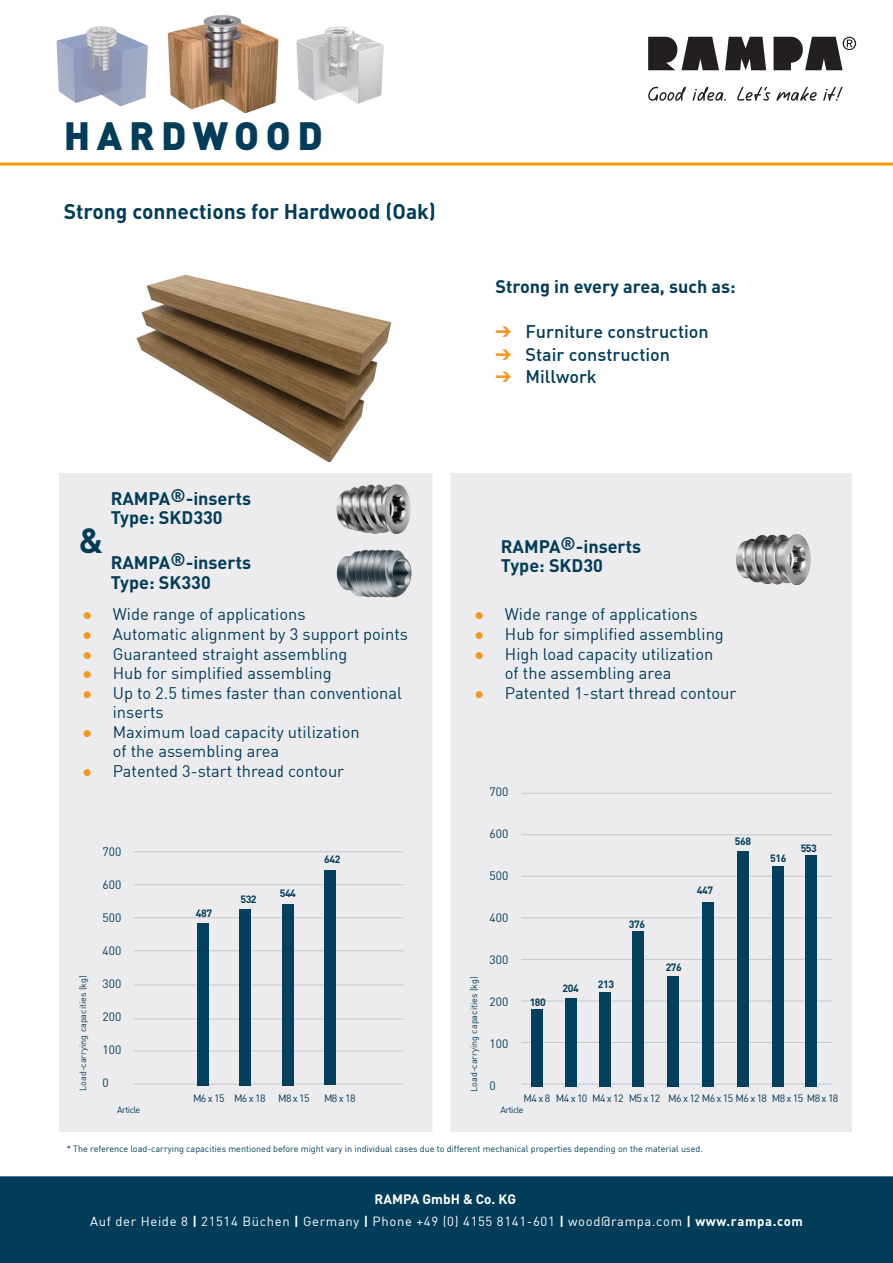
<style>
.page{position:relative;width:893px;height:1263px;background:#fff}
.page>*{position:absolute;margin:0;border:0;box-sizing:border-box;transform-origin:0 0}
.t1{font:900 39px "DIN";letter-spacing:.17em;color:#013c59}
.t2{font:700 34.5px "DIN";color:#013c59}
.Titel{font:700 21px "DIN";color:#013c59}
.t3{font:700 18px "DIN";color:#013c59}
.t4{font:500 18px "DIN";color:#013c59}
.t5{font:16.5px "DIN";color:#013c59}
.t6{font:700 13.5px "DIN";color:#fff}
.t7{font:13.05px "DIN";letter-spacing:.05em;color:#fff}
.t8{font:12px "DIN";color:#013c59}
.Artikelbez{font:10.5px "DIN";letter-spacing:-.06em;color:#013c59}
.Beschriftung_Balken{font:700 10.5px "DIN";letter-spacing:-.04em;color:#013c59}
.t9{font:9px "DIN";color:#013c59}
.t10{font:9px "DIN";letter-spacing:-.06em;color:#013c59}
.s1{color:#f7971d}
.s2{font-weight:700}
</style>
<div class="page">
<hr style="left:0;top:163px;width:893px;height:3px;background:#f59c00">
<svg style="left:648px;top:37px;width:71px;height:33px"></svg>
<svg style="left:725px;top:37px;width:41px;height:33px"></svg>
<svg style="left:774px;top:37px;width:82px;height:33px"></svg>
<svg style="left:648px;top:86px;width:38px;height:15px"></svg>
<svg style="left:737px;top:87px;width:33px;height:14px"></svg>
<svg style="left:776px;top:87px;width:41px;height:14px"></svg>
<svg style="left:692px;top:87px;width:34px;height:14px"></svg>
<svg style="left:823px;top:87px;width:19px;height:14px"></svg>
<div style="left:0;top:1176px;width:893px;height:87px;background:#013c59"></div>
<img style="left:167px;top:15px;width:112px;height:99px">
<img style="left:56px;top:26px;width:91px;height:81px">
<img style="left:296px;top:26px;width:88px;height:78px">
<img style="left:136px;top:274px;width:256px;height:187px">
<div style="left:59px;top:473px;width:792px;height:659px;background:#ececee"></div>
<div style="left:432px;top:472px;width:18px;height:670px;background:#fff"></div>
<img style="left:737px;top:535px;width:73px;height:50px">
<hr style="left:133px;top:884px;width:271px;height:1px;background:#c7c8ca">
<hr style="left:133px;top:851px;width:271px;height:1px;background:#c7c8ca">
<hr style="left:133px;top:917px;width:271px;height:1px;background:#c7c8ca">
<hr style="left:133px;top:950px;width:271px;height:1px;background:#c7c8ca">
<hr style="left:133px;top:984px;width:271px;height:1px;background:#c7c8ca">
<hr style="left:133px;top:1019px;width:271px;height:1px;background:#c7c8ca">
<hr style="left:133px;top:1051px;width:271px;height:1px;background:#c7c8ca">
<hr style="left:133px;top:1084px;width:271px;height:1px;background:#c7c8ca">
<div style="left:197px;top:923px;width:12px;height:162px;background:#02405e"></div>
<div style="left:239px;top:909px;width:12px;height:176px;background:#02405e"></div>
<div style="left:282px;top:904px;width:12px;height:181px;background:#02405e"></div>
<div style="left:324px;top:870px;width:12px;height:215px;background:#02405e"></div>
<hr style="left:521px;top:834px;width:311px;height:1px;background:#c7c8ca">
<hr style="left:521px;top:793px;width:311px;height:1px;background:#c7c8ca">
<hr style="left:521px;top:876px;width:311px;height:1px;background:#c7c8ca">
<hr style="left:521px;top:917px;width:311px;height:1px;background:#c7c8ca">
<hr style="left:521px;top:959px;width:311px;height:1px;background:#c7c8ca">
<hr style="left:521px;top:1000px;width:311px;height:1px;background:#c7c8ca">
<hr style="left:521px;top:1042px;width:311px;height:1px;background:#c7c8ca">
<hr style="left:521px;top:1084px;width:311px;height:1px;background:#c7c8ca">
<div style="left:599px;top:992px;width:12px;height:95px;background:#02405e"></div>
<div style="left:667px;top:976px;width:12px;height:111px;background:#02405e"></div>
<div style="left:702px;top:902px;width:12px;height:185px;background:#02405e"></div>
<div style="left:632px;top:932px;width:12px;height:155px;background:#02405e"></div>
<div style="left:737px;top:851px;width:12px;height:236px;background:#02405e"></div>
<div style="left:772px;top:866px;width:12px;height:221px;background:#02405e"></div>
<div style="left:805px;top:855px;width:12px;height:232px;background:#02405e"></div>
<div style="left:565px;top:998px;width:12px;height:89px;background:#02405e"></div>
<div style="left:531px;top:1009px;width:12px;height:78px;background:#02405e"></div>
<img style="left:337px;top:484px;width:74px;height:50px">
<img style="left:336px;top:549px;width:76px;height:49px">
<h1 class="t1" style="left:64px;top:110px;width:261px">HARDWOOD</h1>
<p class="Titel" style="left:64px;top:198px;width:374px">Strong connections for Hardwood (Oak)</p>
<p class="t3" style="left:495px;top:275px;width:242px">Strong in every area, such as:</p>
<p class="t4" style="left:495px;top:320px;width:215px"><span class="s1">➔</span> Furniture construction</p>
<p class="t4" style="left:495px;top:343px;width:176px"><span class="s1">➔</span> Stair construction</p>
<p class="t4" style="left:495px;top:365px;width:103px"><span class="s1">➔</span> Millwork</p>
<p class="t2" style="left:78px;top:518px;width:26px">&amp;</p>
<p class="t3" style="left:111px;top:487px;width:142px">RAMPA®-inserts</p>
<p class="t3" style="left:111px;top:506px;width:113px">Type: SKD330</p>
<p class="t3" style="left:111px;top:551px;width:142px">RAMPA®-inserts</p>
<p class="t3" style="left:111px;top:570px;width:102px">Type: SK330</p>
<p class="t5" style="left:83px;top:604px;width:224px"><span class="s1">●</span> Wide range of applications</p>
<p class="t5" style="left:83px;top:624px;width:327px"><span class="s1">●</span> Automatic alignment by 3 support points</p>
<p class="t5" style="left:83px;top:643px;width:266px"><span class="s1">●</span> Guaranteed straight assembling</p>
<p class="t5" style="left:83px;top:663px;width:250px"><span class="s1">●</span> Hub for simplified assembling</p>
<p class="t5" style="left:83px;top:682px;width:321px"><span class="s1">●</span> Up to 2.5 times faster than conventional</p>
<p class="t5" style="left:113px;top:702px;width:52px">inserts</p>
<p class="t5" style="left:83px;top:721px;width:279px"><span class="s1">●</span> Maximum load capacity utilization</p>
<p class="t5" style="left:113px;top:741px;width:168px">of the assembling area</p>
<p class="t5" style="left:83px;top:760px;width:263px"><span class="s1">●</span> Patented 3-start thread contour</p>
<p class="t3" style="left:501px;top:534px;width:142px">RAMPA®-inserts</p>
<p class="t3" style="left:501px;top:554px;width:104px">Type: SKD30</p>
<p class="t5" style="left:475px;top:604px;width:224px"><span class="s1">●</span> Wide range of applications</p>
<p class="t5" style="left:475px;top:624px;width:250px"><span class="s1">●</span> Hub for simplified assembling</p>
<p class="t5" style="left:475px;top:643px;width:240px"><span class="s1">●</span> High load capacity utilization</p>
<p class="t5" style="left:505px;top:663px;width:168px">of the assembling area</p>
<p class="t5" style="left:475px;top:682px;width:263px"><span class="s1">●</span> Patented 1-start thread contour</p>
<p class="t8" style="left:103px;top:844px;width:20px">700</p>
<p class="t8" style="left:103px;top:877px;width:20px">600</p>
<p class="t8" style="left:103px;top:910px;width:20px">500</p>
<p class="t8" style="left:103px;top:943px;width:20px">400</p>
<p class="t8" style="left:103px;top:976px;width:20px">300</p>
<p class="t8" style="left:103px;top:1009px;width:20px">200</p>
<p class="t8" style="left:103px;top:1042px;width:20px">100</p>
<p class="t8" style="left:103px;top:1075px;width:8px">0</p>
<p class="Beschriftung_Balken" style="left:324px;top:852px;width:18px">642</p>
<p class="Beschriftung_Balken" style="left:280px;top:887px;width:18px">544</p>
<p class="Beschriftung_Balken" style="left:240px;top:893px;width:18px">532</p>
<p class="Beschriftung_Balken" style="left:196px;top:906px;width:18px">487</p>
<p class="t9" style="left:77px;top:1091px;width:117px;rotate:-90deg">Load-carrying capacities (kg)</p>
<p class="t9" style="left:468px;top:1092px;width:117px;rotate:-90deg">Load-carrying capacities (kg)</p>
<p class="t8" style="left:489px;top:785px;width:20px">700</p>
<p class="t8" style="left:489px;top:827px;width:20px">600</p>
<p class="t8" style="left:489px;top:869px;width:20px">500</p>
<p class="t8" style="left:489px;top:911px;width:20px">400</p>
<p class="t8" style="left:489px;top:953px;width:20px">300</p>
<p class="t8" style="left:489px;top:995px;width:20px">200</p>
<p class="t8" style="left:489px;top:1037px;width:20px">100</p>
<p class="t8" style="left:489px;top:1079px;width:8px">0</p>
<p class="Beschriftung_Balken" style="left:629px;top:917px;width:18px">376</p>
<p class="Beschriftung_Balken" style="left:530px;top:995px;width:18px">180</p>
<p class="Beschriftung_Balken" style="left:563px;top:982px;width:18px">204</p>
<p class="Beschriftung_Balken" style="left:598px;top:977px;width:18px">213</p>
<p class="Beschriftung_Balken" style="left:697px;top:883px;width:18px">447</p>
<p class="Beschriftung_Balken" style="left:666px;top:960px;width:18px">276</p>
<p class="Beschriftung_Balken" style="left:735px;top:835px;width:18px">568</p>
<p class="Beschriftung_Balken" style="left:770px;top:852px;width:18px">516</p>
<p class="Beschriftung_Balken" style="left:801px;top:841px;width:18px">553</p>
<p class="Artikelbez" style="left:193px;top:1091px;width:33px">M6 x 15</p>
<p class="Artikelbez" style="left:234px;top:1091px;width:33px">M6 x 18</p>
<p class="Artikelbez" style="left:278px;top:1091px;width:33px">M8 x 15</p>
<p class="Artikelbez" style="left:324px;top:1091px;width:33px">M8 x 18</p>
<p class="Artikelbez" style="left:524px;top:1091px;width:28px">M4 x 8</p>
<p class="Artikelbez" style="left:556px;top:1091px;width:33px">M4 x 10</p>
<p class="Artikelbez" style="left:592px;top:1091px;width:33px">M4 x 12</p>
<p class="Artikelbez" style="left:629px;top:1091px;width:33px">M5 x 12</p>
<p class="Artikelbez" style="left:668px;top:1091px;width:172px">M6 x 12 M6 x 15 M6 x 18 M8 x 15 M8 x 18</p>
<p class="t10" style="left:117px;top:1104px;width:24px">Article</p>
<p class="t10" style="left:501px;top:1104px;width:24px">Article</p>
<p class="t9" style="left:67px;top:1143px;width:638px">* The reference load-carrying capacities mentioned before might vary in individual cases due to different mechanical properties depending on the material used.</p>
<p class="t6" style="left:375px;top:1190px;width:143px">RAMPA GmbH &amp; Co. KG</p>
<p class="t7" style="left:90px;top:1213px;width:714px">Auf der Heide 8 <span class="s2">|</span> 21514 Büchen <span class="s2">|</span> Germany <span class="s2">|</span> Phone +49 (0) 4155 8141-601 <span class="s2">|</span> wood@rampa.com <span class="s2">| www.rampa.com</span></p>
</div>
